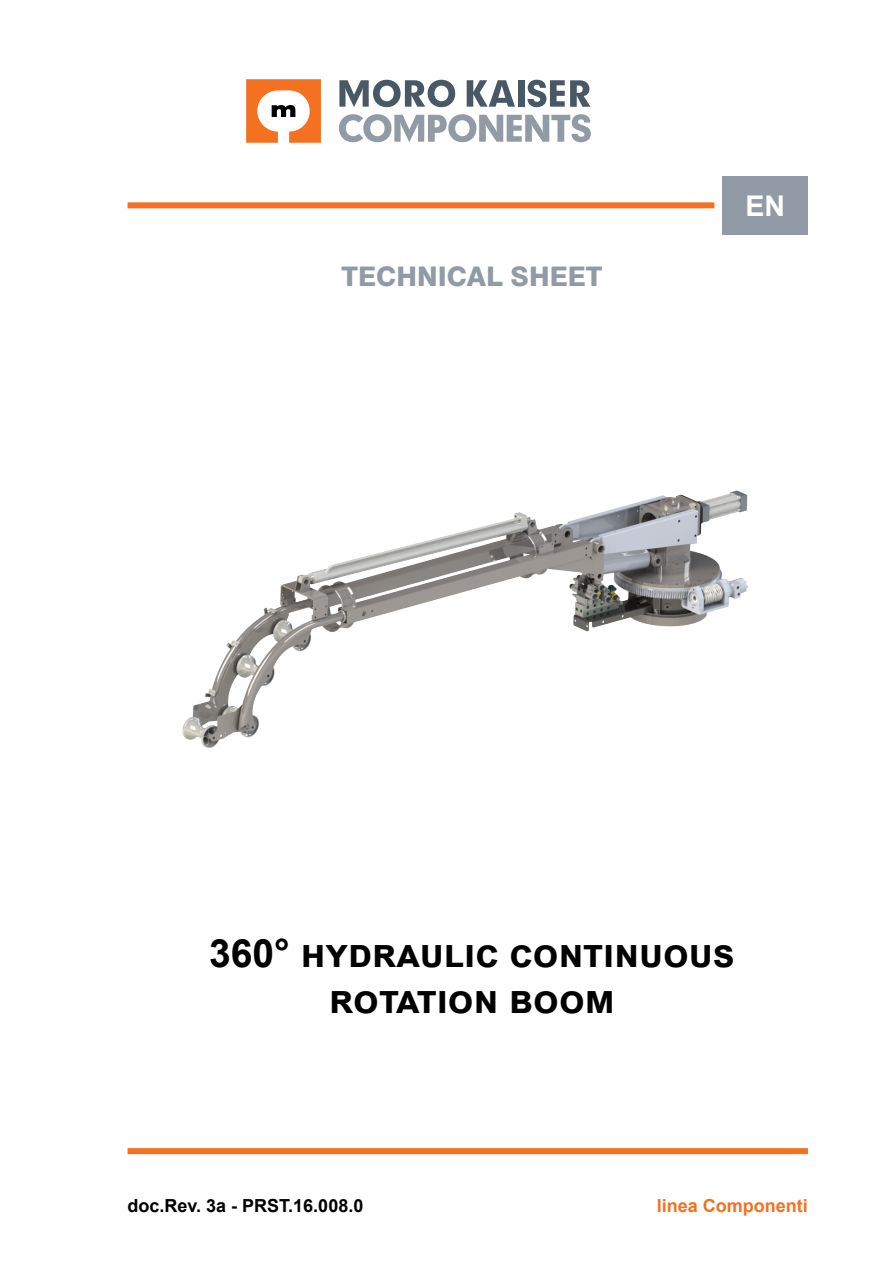
<style>
.page{position:relative;width:893px;height:1263px;background:#fff}
.page>*{position:absolute;margin:0;border:0;box-sizing:border-box;transform-origin:0 0}
.t1{font:700 39px/46.8px "Arial";color:#000;text-align:center}
.t2{font:700 28.5px "Arial";color:#fff}
.t3{font:800 27px "Swiss 721 BT";color:#929ba5}
.t4{font:700 18px "Arial";color:#000}
.t5{font:700 18px "Arial";color:#f37121}
</style>
<div class="page">
<div style="left:723px;top:176px;width:85px;height:59px;background:#929ba5"></div>
<img style="left:182px;top:490px;width:566px;height:258px">
<div style="left:128px;top:1148px;width:680px;height:6px;background:#f37121"></div>
<div style="left:128px;top:202px;width:586px;height:6px;background:#f37121"></div>
<svg style="left:467px;top:80px;width:48px;height:27px"></svg>
<div style="left:518px;top:80px;width:6px;height:27px;background:#485865"></div>
<svg style="left:527px;top:80px;width:63px;height:27px"></svg>
<svg style="left:339px;top:114px;width:252px;height:28px"></svg>
<svg style="left:339px;top:80px;width:116px;height:27px"></svg>
<svg style="left:246px;top:79px;width:75px;height:64px"></svg>
<p class="t3" style="left:342px;top:260px;width:262px">TECHNICAL SHEET</p>
<p class="t2" style="left:746px;top:186px;width:41px">EN</p>
<p class="t1" style="left:209px;top:930px;width:527px">360° hydraulic continuous rotation boom</p>
<p class="t4" style="left:128px;top:1193px;width:237px">doc.Rev. 3a - PRST.16.008.0</p>
<p class="t5" style="left:657px;top:1193px;width:153px">linea Componenti</p>
</div>
